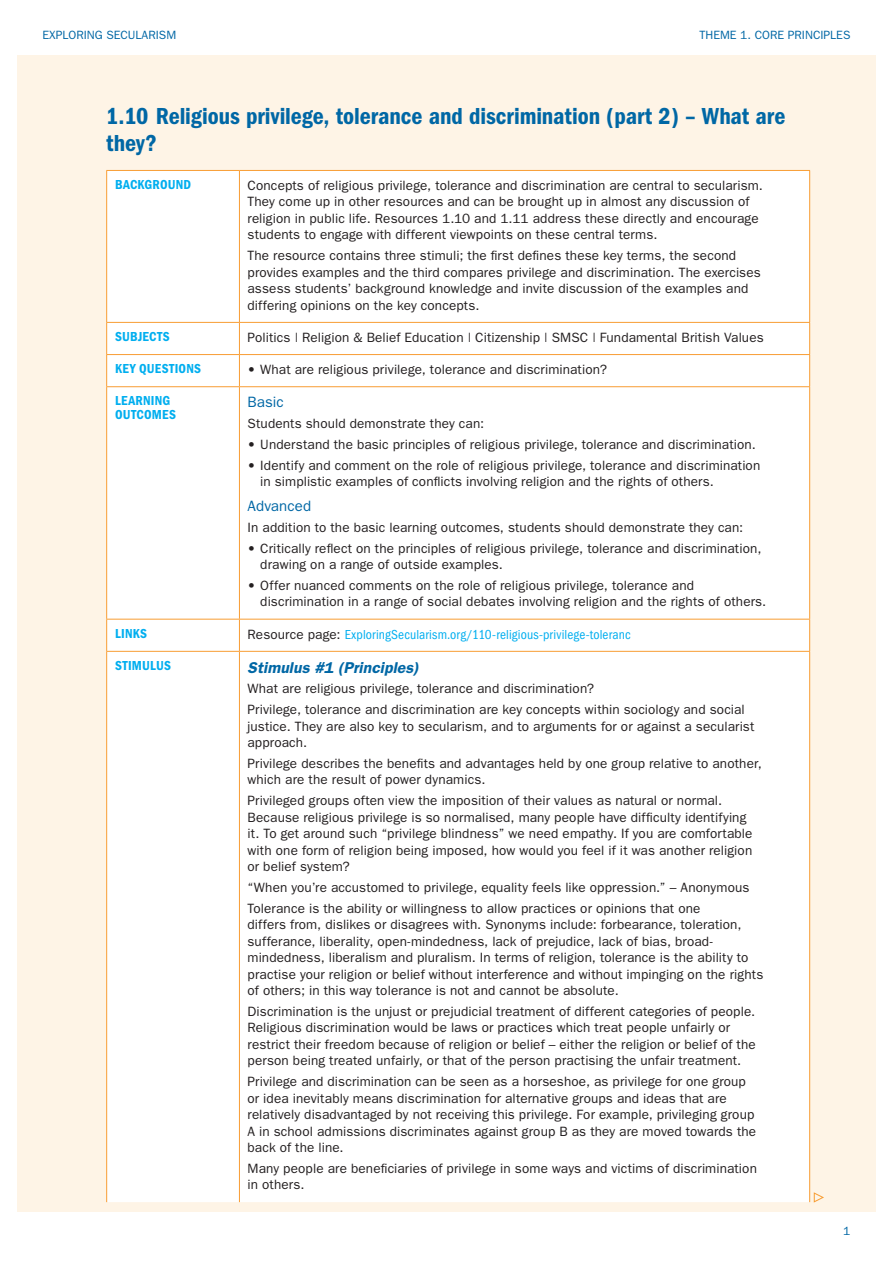
<style>
.page{position:relative;width:893px;height:1263px;background:#fff}
.page>*{position:absolute;margin:0;border:0;box-sizing:border-box;transform-origin:0 0}
.Main_Heading_1{font:600 condensed 24px/27px "Franklin Gothic";letter-spacing:-.005em;color:#0067a5}
.Table_Subheader{font:italic 600 15.75px "Franklin Gothic";letter-spacing:.005em;color:#0067a5}
.Table_SubSubheader{font:15px "Franklin Gothic";letter-spacing:.005em;color:#0067a5}
.Table_Body_Text{font:13.5px/16.5px "Franklin Gothic";letter-spacing:.01em;color:#231f20}
.Table_Body_Text-2{font:condensed 13.5px "Franklin Gothic";letter-spacing:.01em;color:#00aeef}
.Table_Column_1_Heade{font:600 condensed 13.5px/13.5px "Franklin Gothic";letter-spacing:.015em;color:#00aeef}
.t1{font:12px "Franklin Gothic";color:#0067a5}
.s1{font-stretch:normal;color:#231f20}
</style>
<div class="page">
<div style="left:17px;top:55px;width:859px;height:1157px;background:#fef4e6"></div>
<div style="left:107px;top:171px;width:702px;height:1031px;background:#fff"></div>
<hr style="left:240px;top:354px;width:570px;height:1px;background:#f89d33">
<hr style="left:240px;top:386px;width:570px;height:1px;background:#f89d33">
<hr style="left:240px;top:619px;width:570px;height:1px;background:#f89d33">
<hr style="left:240px;top:651px;width:570px;height:1px;background:#f89d33">
<hr style="left:240px;top:322px;width:570px;height:1px;background:#f89d33">
<hr style="left:106px;top:354px;width:134px;height:1px;background:#f89d33">
<hr style="left:106px;top:386px;width:134px;height:1px;background:#f89d33">
<hr style="left:106px;top:619px;width:134px;height:1px;background:#f89d33">
<hr style="left:106px;top:651px;width:134px;height:1px;background:#f89d33">
<hr style="left:106px;top:322px;width:134px;height:1px;background:#f89d33">
<hr style="left:106px;top:170px;width:134px;height:1px;background:#f89d33">
<hr style="left:106px;top:171px;width:1px;height:151px;background:#f89d33">
<hr style="left:106px;top:323px;width:1px;height:31px;background:#f89d33">
<hr style="left:106px;top:355px;width:1px;height:31px;background:#f89d33">
<hr style="left:106px;top:387px;width:1px;height:232px;background:#f89d33">
<hr style="left:106px;top:619px;width:1px;height:32px;background:#f89d33">
<hr style="left:106px;top:652px;width:1px;height:550px;background:#f89d33">
<hr style="left:240px;top:170px;width:570px;height:1px;background:#f89d33">
<hr style="left:809px;top:171px;width:1px;height:151px;background:#f89d33">
<hr style="left:809px;top:323px;width:1px;height:31px;background:#f89d33">
<hr style="left:809px;top:355px;width:1px;height:31px;background:#f89d33">
<hr style="left:809px;top:387px;width:1px;height:232px;background:#f89d33">
<hr style="left:809px;top:619px;width:1px;height:32px;background:#f89d33">
<hr style="left:809px;top:652px;width:1px;height:550px;background:#f89d33">
<hr style="left:239px;top:171px;width:1px;height:151px;background:#f89d33">
<hr style="left:239px;top:323px;width:1px;height:31px;background:#f89d33">
<hr style="left:239px;top:355px;width:1px;height:31px;background:#f89d33">
<hr style="left:239px;top:387px;width:1px;height:232px;background:#f89d33">
<hr style="left:239px;top:619px;width:1px;height:32px;background:#f89d33">
<hr style="left:239px;top:652px;width:1px;height:550px;background:#f89d33">
<svg style="left:813px;top:1192px;width:11px;height:11px"></svg>
<p class="t1" style="left:43px;top:28px;width:135px">EXPLORING SECULARISM</p>
<p class="t1" style="left:699px;top:28px;width:152px">THEME 1. CORE PRINCIPLES</p>
<p class="Main_Heading_1" style="left:106px;top:103px;width:681px">1.10 Religious privilege, tolerance and discrimination (part 2) – What are they?</p>
<p class="Table_Column_1_Heade" style="left:115px;top:178px;width:77px">BACKGROUND</p>
<p class="Table_Body_Text" style="left:248px;top:177px;width:517px">Concepts of religious privilege, tolerance and discrimination are central to secularism.<br>They come up in other resources and can be brought up in almost any discussion of religion in public life. Resources 1.10 and 1.11 address these directly and encourage students to engage with different viewpoints on these central terms.</p>
<p class="Table_Body_Text" style="left:248px;top:247px;width:515px">The resource contains three stimuli; the first defines these key terms, the second provides examples and the third compares privilege and discrimination. The exercises assess students’ background knowledge and invite discussion of the examples and differing opinions on the key concepts.</p>
<p class="Table_Column_1_Heade" style="left:115px;top:330px;width:56px">SUBJECTS</p>
<p class="Table_Body_Text" style="left:248px;top:329px;width:518px">Politics | Religion &amp; Belief Education | Citizenship | SMSC | Fundamental British Values</p>
<p class="Table_Column_1_Heade" style="left:115px;top:362px;width:87px">KEY QUESTIONS</p>
<p class="Table_Body_Text" style="left:248px;top:361px;width:361px">• What are religious privilege, tolerance and discrimination?</p>
<p class="Table_Column_1_Heade" style="left:115px;top:394px;width:62px">LEARNING<br>OUTCOMES</p>
<p class="Table_SubSubheader" style="left:248px;top:394px;width:38px">Basic</p>
<p class="Table_Body_Text" style="left:248px;top:415px;width:238px">Students should demonstrate they can:</p>
<p class="Table_Body_Text" style="left:248px;top:436px;width:510px">• Understand the basic principles of religious privilege, tolerance and discrimination.</p>
<p class="Table_Body_Text" style="left:260px;top:456px;width:502px;text-indent:-13px">• Identify and comment on the role of religious privilege, tolerance and discrimination in simplistic examples of conflicts involving religion and the rights of others.</p>
<p class="Table_SubSubheader" style="left:248px;top:497px;width:65px">Advanced</p>
<p class="Table_Body_Text" style="left:248px;top:519px;width:497px">In addition to the basic learning outcomes, students should demonstrate they can:</p>
<p class="Table_Body_Text" style="left:260px;top:539px;width:503px;text-indent:-13px">• Critically reflect on the principles of religious privilege, tolerance and discrimination, drawing on a range of outside examples.</p>
<p class="Table_Body_Text" style="left:260px;top:577px;width:508px;text-indent:-13px">• Offer nuanced comments on the role of religious privilege, tolerance and discrimination in a range of social debates involving religion and the rights of others.</p>
<p class="Table_Column_1_Heade" style="left:115px;top:627px;width:33px">LINKS</p>
<p class="Table_Body_Text-2" style="left:248px;top:626px;width:385px"><span class="s1">Resource page:</span> ExploringSecularism.org/110-religious-privilege-toleranc</p>
<p class="Table_Column_1_Heade" style="left:115px;top:659px;width:57px">STIMULUS</p>
<p class="Table_Subheader" style="left:248px;top:658px;width:173px">Stimulus #1 (Principles)</p>
<p class="Table_Body_Text" style="left:248px;top:680px;width:348px">What are religious privilege, tolerance and discrimination?</p>
<p class="Table_Body_Text" style="left:248px;top:701px;width:508px">Privilege, tolerance and discrimination are key concepts within sociology and social justice. They are also key to secularism, and to arguments for or against a secularist approach.</p>
<p class="Table_Body_Text" style="left:248px;top:755px;width:516px">Privilege describes the benefits and advantages held by one group relative to another, which are the result of power dynamics.</p>
<p class="Table_Body_Text" style="left:248px;top:792px;width:507px">Privileged groups often view the imposition of their values as natural or normal.<br>Because religious privilege is so normalised, many people have difficulty identifying it. To get around such “privilege blindness” we need empathy. If you are comfortable with one form of religion being imposed, how would you feel if it was another religion or belief system?</p>
<p class="Table_Body_Text" style="left:248px;top:879px;width:503px">“When you’re accustomed to privilege, equality feels like oppression.” – Anonymous</p>
<p class="Table_Body_Text" style="left:248px;top:899px;width:517px">Tolerance is the ability or willingness to allow practices or opinions that one<br>differs from, dislikes or disagrees with. Synonyms include: forbearance, toleration, sufferance, liberality, open-mindedness, lack of prejudice, lack of bias, broad&shy;mindedness, liberalism and pluralism. In terms of religion, tolerance is the ability to practise your religion or belief without interference and without impinging on the rights of others; in this way tolerance is not and cannot be absolute.</p>
<p class="Table_Body_Text" style="left:248px;top:1003px;width:510px">Discrimination is the unjust or prejudicial treatment of different categories of people.<br>Religious discrimination would be laws or practices which treat people unfairly or restrict their freedom because of religion or belief – either the religion or belief of the person being treated unfairly, or that of the person practising the unfair treatment.</p>
<p class="Table_Body_Text" style="left:248px;top:1073px;width:510px">Privilege and discrimination can be seen as a horseshoe, as privilege for one group or idea inevitably means discrimination for alternative groups and ideas that are relatively disadvantaged by not receiving this privilege. For example, privileging group A in school admissions discriminates against group B as they are moved towards the back of the line.</p>
<p class="Table_Body_Text" style="left:248px;top:1160px;width:511px">Many people are beneficiaries of privilege in some ways and victims of discrimination in others.</p>
<p class="t1" style="left:843px;top:1224px;width:9px">1</p>
</div>
